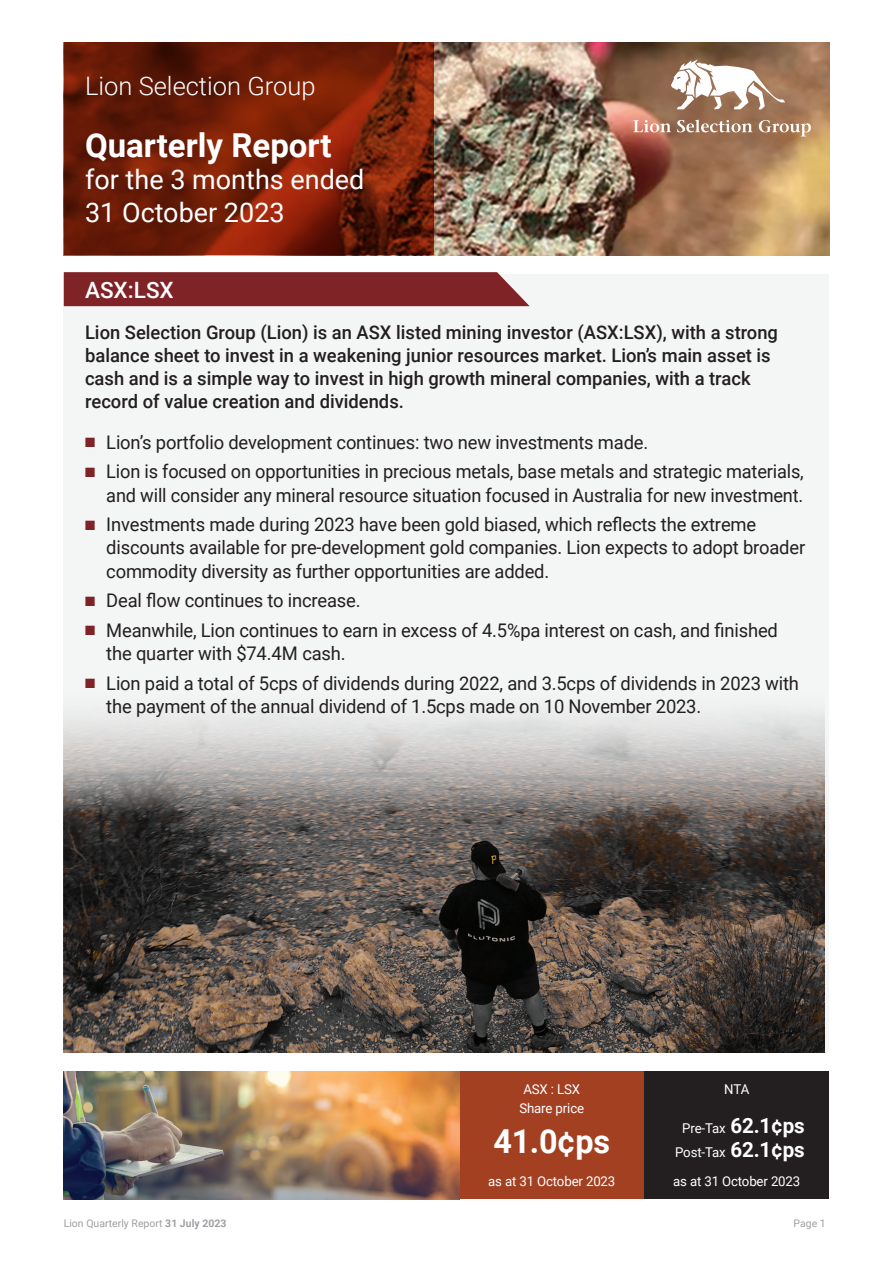
<style>
.page{position:relative;width:893px;height:1263px;background:#fff}
.page>*{position:absolute;margin:0;border:0;box-sizing:border-box;transform-origin:0 0}
.t1{font:700 33px "Roboto";color:#fff}
.t2{font:27px/32.4px "Roboto";color:#fff}
.t3{font:300 25.5px "Roboto";color:#fff}
.t4{font:500 22.5px "Roboto";color:#fff}
.t5{font:18.75px/23.2px "Roboto";letter-spacing:-.01em;color:#231f20}
.t6{font:500 18.75px/23.2px "Roboto";color:#231f20}
.t7{font:13.5px/19.5px "Roboto";letter-spacing:-.01em;color:#fff}
.t8{font:10.5px "Roboto";color:#9d9fa2}
.s1{color:#7f2327}
.s2{font-weight:700;font-size:21px}
.s3{font-weight:700}
</style>
<div class="page">
<div style="left:64px;top:274px;width:765px;height:778px;background:#f4f5f5"></div>
<img style="left:434px;top:43px;width:395px;height:212px">
<svg style="left:64px;top:43px;width:370px;height:212px;background:#6f1d07"></svg>
<svg style="left:671px;top:59px;width:114px;height:50px"></svg>
<svg style="left:633px;top:120px;width:38px;height:12px"></svg>
<svg style="left:677px;top:120px;width:75px;height:13px"></svg>
<svg style="left:759px;top:120px;width:52px;height:16px"></svg>
<div style="left:459px;top:1071px;width:185px;height:128px;background:#a34022"></div>
<div style="left:644px;top:1071px;width:185px;height:128px;background:#231f20"></div>
<img style="left:64px;top:1071px;width:395px;height:128px">
<div style="left:64px;top:272px;width:466px;height:34px;background:#7f2327"></div>
<img style="left:64px;top:711px;width:761px;height:341px">
<h3 class="t3" style="left:85px;top:68px;width:232px">Lion Selection Group</h3>
<h1 class="t1" style="left:85px;top:122px;width:248px">Quarterly Report</h1>
<h2 class="t2" style="left:85px;top:162px;width:281px">for the 3 months ended<br>31 October 2023</h2>
<p class="t4" style="left:85px;top:274px;width:90px">ASX:LSX</p>
<p class="t6" style="left:85px;top:320px;width:694px">Lion Selection Group (Lion) is an ASX listed mining investor (ASX:LSX), with a strong balance sheet to invest in a weakening junior resources market. Lion’s main asset is cash and is a simple way to invest in high growth mineral companies, with a track record of value creation and dividends.</p>
<p class="t5" style="left:85px;top:430px;width:565px"><span class="s1">■</span> Lion’s portfolio development continues: two new investments made.</p>
<p class="t5" style="left:85px;top:459px;width:720px;text-align:right"><span class="s1">■</span> Lion is focused on opportunities in precious metals, base metals and strategic materials, and will consider any mineral resource situation focused in Australia for new investment.</p>
<p class="t5" style="left:106px;top:512px;width:700px;text-indent:-21px"><span class="s1">■</span> Investments made during 2023 have been gold biased, which reflects the extreme discounts available for pre-development gold companies. Lion expects to adopt broader commodity diversity as further opportunities are added.</p>
<p class="t5" style="left:85px;top:588px;width:277px"><span class="s1">■</span> Deal flow continues to increase.</p>
<p class="t5" style="left:106px;top:618px;width:673px;text-indent:-21px"><span class="s1">■</span> Meanwhile, Lion continues to earn in excess of 4.5%pa interest on cash, and finished the quarter with $74.4M cash.</p>
<p class="t5" style="left:106px;top:671px;width:694px;text-indent:-21px"><span class="s1">■</span> Lion paid a total of 5cps of dividends during 2022, and 3.5cps of dividends in 2023 with the payment of the annual dividend of 1.5cps made on 10 November 2023.</p>
<p class="t7" style="left:519px;top:1079px;width:66px">ASX : LSX<br>Share price</p>
<h1 class="t1" style="left:493px;top:1118px;width:118px">41.0¢ps</h1>
<p class="t7" style="left:488px;top:1171px;width:129px">as at 31 October 2023</p>
<p class="t7" style="left:724px;top:1079px;width:27px">NTA</p>
<p class="t7" style="left:675px;top:1115px;width:131px;line-height:24px;text-align:center">Pre-Tax <span class="s2">62.1¢ps<br></span>Post-Tax <span class="s2">62.1¢ps</span></p>
<p class="t7" style="left:673px;top:1171px;width:129px">as at 31 October 2023</p>
<p class="t8" style="left:64px;top:1216px;width:164px">Lion Quarterly Report <span class="s3">31 July 2023</span></p>
<p class="t8" style="left:794px;top:1216px;width:34px">Page 1</p>
</div>
